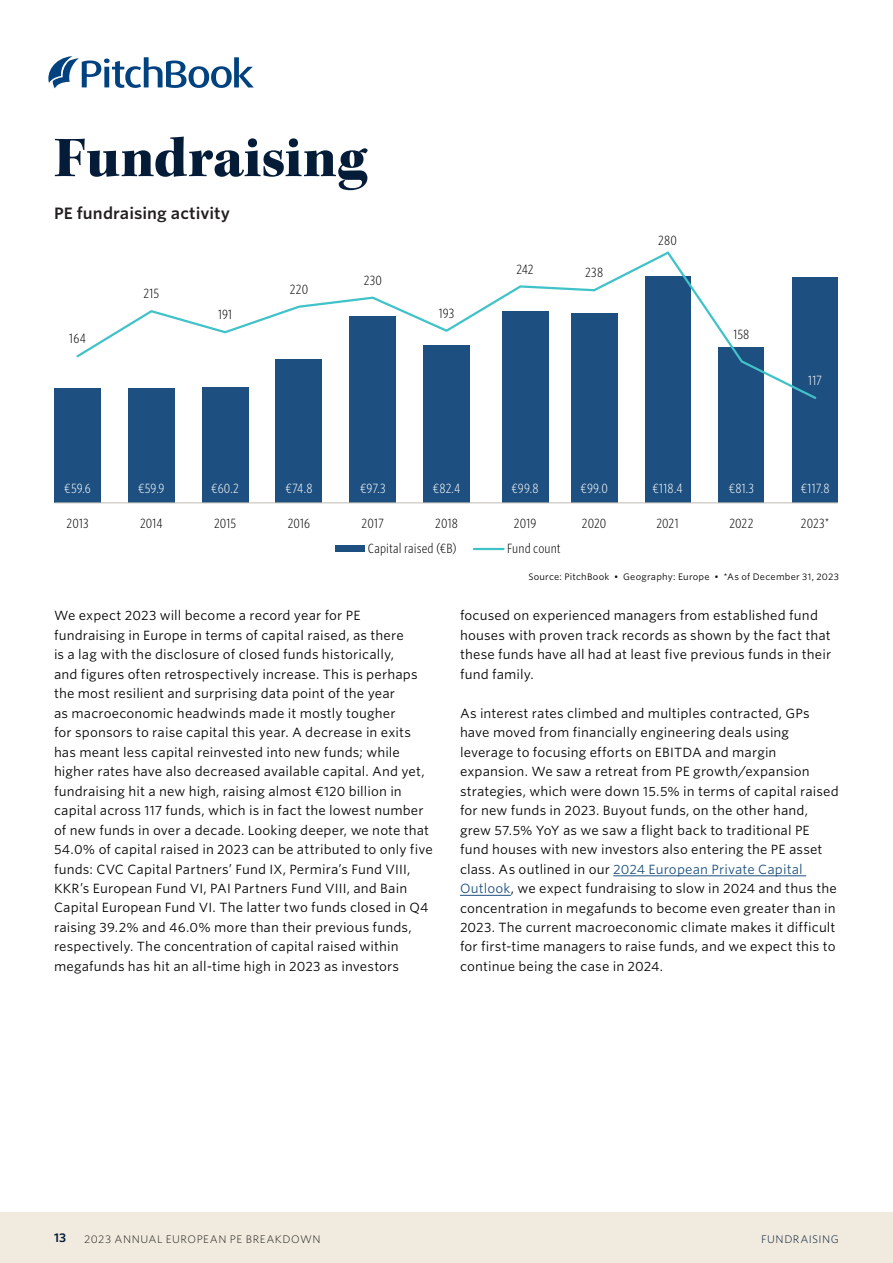
<style>
.page{position:relative;width:893px;height:1263px;background:#fff}
.page>*{position:absolute;margin:0;border:0;box-sizing:border-box;transform-origin:0 0}
.t1{font:58.5px "Kepler Std Black Subh";color:#051c38}
.t2{font:600 15.75px "Whitney S Sm";color:#231f20}
.t3{font:12.75px/19.5px "Whitney S Sm";letter-spacing:.01em;color:#000}
.t4{font:300 12.75px "Whitney Cond S Sm";letter-spacing:.005em;color:#000}
.t5{font:300 12.75px "Whitney Cond S Sm";letter-spacing:.005em;color:#fff}
.t6{font:600 12px "Whitney S Sm";color:#051c38}
.t7{font:300 10.5px "Whitney S Sm";letter-spacing:.045em;color:#231f20}
.t8{font:300 10.5px "Whitney S Sm";letter-spacing:.05em;color:#051c38}
.t9{font:9px "Whitney S Sm";letter-spacing:.025em;color:#000}
.s1{color:#1d5080}
</style>
<div class="page">
<div style="left:0;top:1212px;width:893px;height:51px;background:#f0ebde"></div>
<svg style="left:48px;top:56px;width:206px;height:32px"></svg>
<div style="left:792px;top:277px;width:46px;height:226px;background:#1d5080"></div>
<div style="left:719px;top:348px;width:45px;height:155px;background:#1d5080"></div>
<div style="left:645px;top:276px;width:45px;height:227px;background:#1d5080"></div>
<div style="left:571px;top:313px;width:46px;height:190px;background:#1d5080"></div>
<div style="left:502px;top:311px;width:46px;height:192px;background:#1d5080"></div>
<div style="left:423px;top:345px;width:47px;height:158px;background:#1d5080"></div>
<div style="left:350px;top:317px;width:46px;height:186px;background:#1d5080"></div>
<div style="left:276px;top:360px;width:46px;height:143px;background:#1d5080"></div>
<div style="left:202px;top:387px;width:46px;height:116px;background:#1d5080"></div>
<div style="left:128px;top:388px;width:47px;height:115px;background:#1d5080"></div>
<div style="left:54px;top:389px;width:47px;height:114px;background:#1d5080"></div>
<hr style="left:54px;top:502px;width:784px;height:1px;background:#c0bcb2">
<svg style="left:74px;top:251px;width:743px;height:150px"></svg>
<div style="left:335px;top:546px;width:30px;height:6px;background:#1d5080"></div>
<hr style="left:474px;top:548px;width:30px;height:2px;background:#40c2c9">
<hr style="left:613px;top:875px;width:193px;height:1px;background:#1d5080">
<hr style="left:460px;top:895px;width:51px;height:1px;background:#1d5080">
<h1 class="t1" style="left:54px;top:124px;width:314px">Fundraising</h1>
<p class="t2" style="left:54px;top:202px;width:178px">PE fundraising activity</p>
<p class="t4" style="left:658px;top:232px;width:20px">280</p>
<p class="t4" style="left:144px;top:285px;width:17px">215</p>
<p class="t4" style="left:290px;top:281px;width:20px">220</p>
<p class="t4" style="left:364px;top:272px;width:20px">230</p>
<p class="t4" style="left:516px;top:261px;width:19px">242</p>
<p class="t4" style="left:585px;top:264px;width:19px">238</p>
<p class="t4" style="left:218px;top:306px;width:16px">191</p>
<p class="t4" style="left:439px;top:305px;width:17px">193</p>
<p class="t4" style="left:69px;top:330px;width:18px">164</p>
<p class="t4" style="left:733px;top:326px;width:18px">158</p>
<p class="t5" style="left:808px;top:372px;width:15px">117</p>
<p class="t5" style="left:64px;top:480px;width:28px">€59.6</p>
<p class="t5" style="left:138px;top:480px;width:28px">€59.9</p>
<p class="t5" style="left:211px;top:480px;width:29px">€60.2</p>
<p class="t5" style="left:285px;top:480px;width:28px">€74.8</p>
<p class="t5" style="left:360px;top:480px;width:27px">€97.3</p>
<p class="t5" style="left:433px;top:480px;width:29px">€82.4</p>
<p class="t5" style="left:511px;top:480px;width:29px">€99.8</p>
<p class="t5" style="left:580px;top:480px;width:29px">€99.0</p>
<p class="t5" style="left:652px;top:480px;width:32px">€118.4</p>
<p class="t5" style="left:729px;top:480px;width:27px">€81.3</p>
<p class="t5" style="left:801px;top:480px;width:30px">€117.8</p>
<p class="t4" style="left:67px;top:515px;width:23px">2013</p>
<p class="t4" style="left:140px;top:515px;width:24px">2014</p>
<p class="t4" style="left:214px;top:515px;width:24px">2015</p>
<p class="t4" style="left:288px;top:515px;width:24px">2016</p>
<p class="t4" style="left:362px;top:515px;width:24px">2017</p>
<p class="t4" style="left:435px;top:515px;width:24px">2018</p>
<p class="t4" style="left:514px;top:515px;width:24px">2019</p>
<p class="t4" style="left:582px;top:515px;width:26px">2020</p>
<p class="t4" style="left:656px;top:515px;width:24px">2021</p>
<p class="t4" style="left:729px;top:515px;width:26px">2022</p>
<p class="t4" style="left:801px;top:515px;width:30px">2023*</p>
<p class="t4" style="left:368px;top:540px;width:90px">Capital raised (€B)</p>
<p class="t4" style="left:507px;top:540px;width:55px">Fund count</p>
<p class="t9" style="left:528px;top:570px;width:312px">Source: PitchBook • Geography: Europe • *As of December 31, 2023</p>
<p class="t3" style="left:54px;top:605px;width:380px">We expect 2023 will become a record year for PE fundraising in Europe in terms of capital raised, as there<br>is a lag with the disclosure of closed funds historically,<br>and figures often retrospectively increase. This is perhaps the most resilient and surprising data point of the year<br>as macroeconomic headwinds made it mostly tougher<br>for sponsors to raise capital this year. A decrease in exits has meant less capital reinvested into new funds; while higher rates have also decreased available capital. And yet, fundraising hit a new high, raising almost €120 billion in capital across 117 funds, which is in fact the lowest number of new funds in over a decade. Looking deeper, we note that 54.0% of capital raised in 2023 can be attributed to only five funds: CVC Capital Partners’ Fund IX, Permira’s Fund VIII, KKR’s European Fund VI, PAI Partners Fund VIII, and Bain Capital European Fund VI. The latter two funds closed in Q4 raising 39.2% and 46.0% more than their previous funds, respectively. The concentration of capital raised within megafunds has hit an all-time high in 2023 as investors</p>
<p class="t3" style="left:460px;top:605px;width:373px">focused on experienced managers from established fund houses with proven track records as shown by the fact that these funds have all had at least five previous funds in their fund family.</p>
<p class="t3" style="left:460px;top:703px;width:380px">As interest rates climbed and multiples contracted, GPs have moved from financially engineering deals using leverage to focusing efforts on EBITDA and margin expansion. We saw a retreat from PE growth/expansion strategies, which were down 15.5% in terms of capital raised for new funds in 2023. Buyout funds, on the other hand, grew 57.5% YoY as we saw a flight back to traditional PE fund houses with new investors also entering the PE asset class. As outlined in our <span class="s1">2024 European Private Capital Outlook</span>, we expect fundraising to slow in 2024 and thus the concentration in megafunds to become even greater than in 2023. The current macroeconomic climate makes it difficult for first-time managers to raise funds, and we expect this to continue being the case in 2024.</p>
<p class="t6" style="left:54px;top:1229px;width:14px">13</p>
<p class="t7" style="left:84px;top:1231px;width:238px">2023 ANNUAL EUROPEAN PE BREAKDOWN</p>
<p class="t8" style="left:761px;top:1231px;width:79px">FUNDRAISING</p>
</div>
